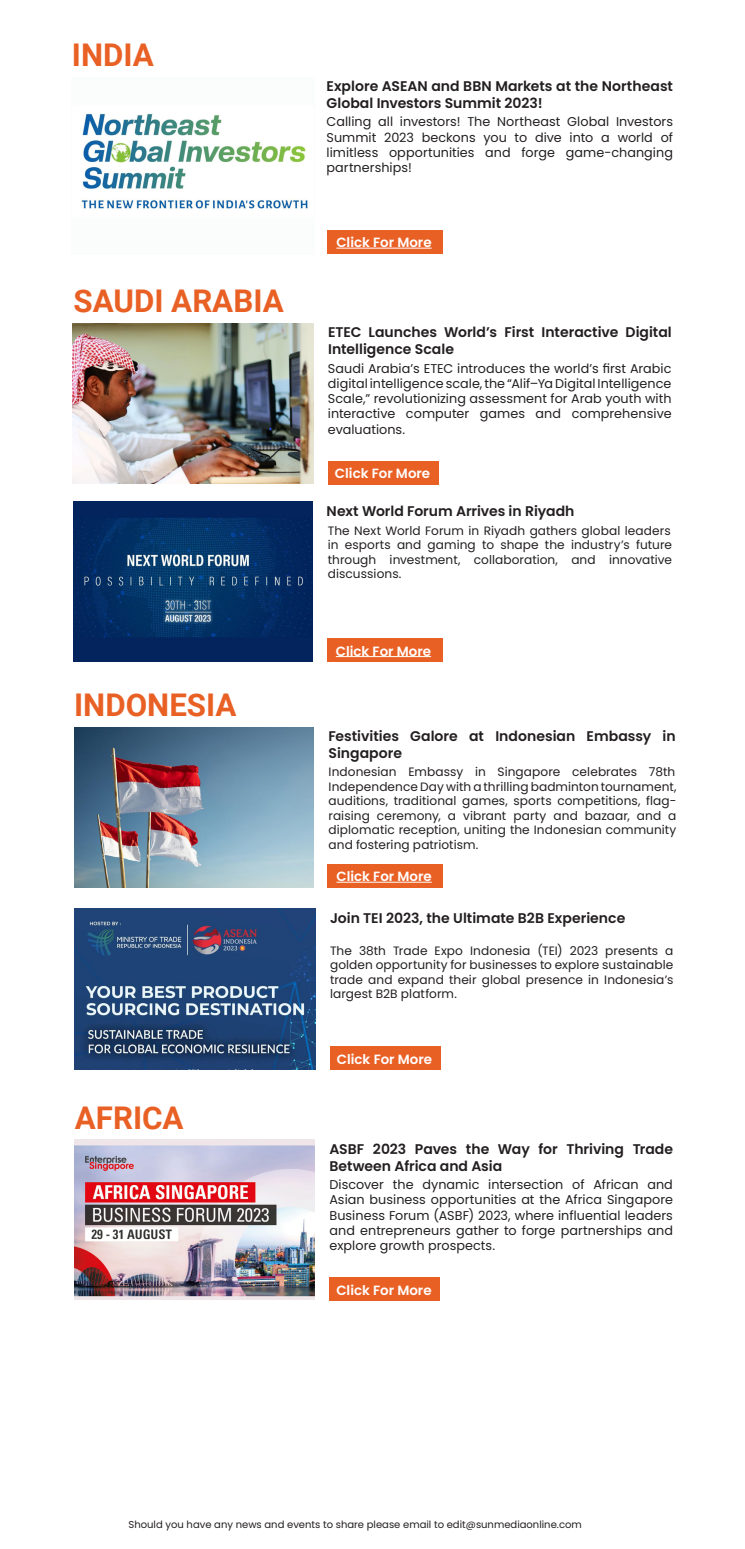
<style>
.page{position:relative;width:745px;height:1549px;background:#fff}
.page>*{position:absolute;margin:0;border:0;box-sizing:border-box;transform-origin:0 0}
.t1{font:700 31.25px "Roboto";color:#e96025}
.t2{font:600 14px/16.8px "Poppins";color:#231f20}
.t3{font:600 13.38px "Poppins";color:#fff}
.t4{font:12.75px/15.2px "Poppins";letter-spacing:.005em;color:#231f20;text-align:justify}
.t5{font:12.12px/14.5px "Poppins";letter-spacing:.005em;color:#231f20;text-align:justify}
.t6{font:10px "Poppins";color:#231f20}
</style>
<div class="page">
<img style="left:81px;top:113px;width:227px;height:96px">
<div style="left:327px;top:638px;width:115px;height:23px;background:#e96025"></div>
<hr style="left:335px;top:656px;width:96px;height:1px;background:#fff">
<img style="left:73px;top:323px;width:240px;height:160px">
<div style="left:328px;top:461px;width:110px;height:23px;background:#e96025"></div>
<img style="left:73px;top:501px;width:239px;height:161px">
<div style="left:326px;top:231px;width:116px;height:23px;background:#e96025"></div>
<hr style="left:336px;top:248px;width:95px;height:1px;background:#fff">
<div style="left:327px;top:864px;width:115px;height:23px;background:#e96025"></div>
<hr style="left:336px;top:882px;width:95px;height:1px;background:#fff">
<img style="left:75px;top:908px;width:240px;height:161px">
<div style="left:330px;top:1046px;width:110px;height:23px;background:#e96025"></div>
<img style="left:74px;top:727px;width:239px;height:160px">
<img style="left:74px;top:1139px;width:240px;height:161px">
<div style="left:329px;top:1277px;width:111px;height:23px;background:#e96025"></div>
<p class="t1" style="left:72px;top:33px;width:83px">INDIA</p>
<p class="t1" style="left:73px;top:279px;width:212px">SAUDI ARABIA</p>
<p class="t1" style="left:74px;top:683px;width:164px">INDONESIA</p>
<p class="t1" style="left:75px;top:1096px;width:110px">AFRICA</p>
<p class="t2" style="left:326px;top:78px;width:348px">Explore ASEAN and BBN Markets at the Northeast<br>Global Investors Summit 2023!</p>
<p class="t4" style="left:326px;top:114px;width:348px">Calling all investors! The Northeast Global Investors Summit 2023 beckons you to dive into a world of limitless opportunities and forge game-changing partnerships!</p>
<p class="t3" style="left:336px;top:235px;width:97px">Click For More</p>
<p class="t2" style="left:328px;top:324px;width:345px">ETEC Launches World’s First Interactive Digital<br>Intelligence Scale</p>
<p class="t4" style="left:328px;top:360px;width:345px">Saudi Arabia’s ETEC introduces the world’s first Arabic digital intelligence scale, the “Alif–Ya Digital Intelligence Scale,” revolutionizing assessment for Arab youth with interactive computer games and comprehensive evaluations.</p>
<p class="t3" style="left:335px;top:466px;width:97px">Click For More</p>
<p class="t2" style="left:326px;top:502px;width:249px">Next World Forum Arrives in Riyadh</p>
<p class="t5" style="left:328px;top:523px;width:345px">The Next World Forum in Riyadh gathers global leaders in esports and gaming to shape the industry’s future through investment, collaboration, and innovative discussions.</p>
<p class="t3" style="left:335px;top:643px;width:97px">Click For More</p>
<p class="t2" style="left:328px;top:728px;width:348px">Festivities Galore at Indonesian Embassy in<br>Singapore</p>
<p class="t5" style="left:328px;top:764px;width:349px">Indonesian Embassy in Singapore celebrates 78th Independence Day with a thrilling badminton tournament, auditions, traditional games, sports competitions, flag&shy;raising ceremony, a vibrant party and bazaar, and a diplomatic reception, uniting the Indonesian community and fostering patriotism.</p>
<p class="t3" style="left:336px;top:868px;width:97px">Click For More</p>
<p class="t2" style="left:330px;top:909px;width:296px">Join TEI 2023, the Ultimate B2B Experience</p>
<p class="t5" style="left:330px;top:943px;width:345px">The 38th Trade Expo Indonesia (TEI) 2023 presents a golden opportunity for businesses to explore sustainable trade and expand their global presence in Indonesia’s largest B2B platform.</p>
<p class="t3" style="left:336px;top:1051px;width:97px">Click For More</p>
<p class="t2" style="left:329px;top:1140px;width:345px">ASBF 2023 Paves the Way for Thriving Trade<br>Between Africa and Asia</p>
<p class="t4" style="left:329px;top:1177px;width:345px">Discover the dynamic intersection of African and Asian business opportunities at the Africa Singapore Business Forum (ASBF) 2023, where influential leaders and entrepreneurs gather to forge partnerships and explore growth prospects.</p>
<p class="t3" style="left:336px;top:1282px;width:97px">Click For More</p>
<p class="t6" style="left:128px;top:1518px;width:454px">Should you have any news and events to share please email to edit@sunmediaonline.com</p>
</div>
